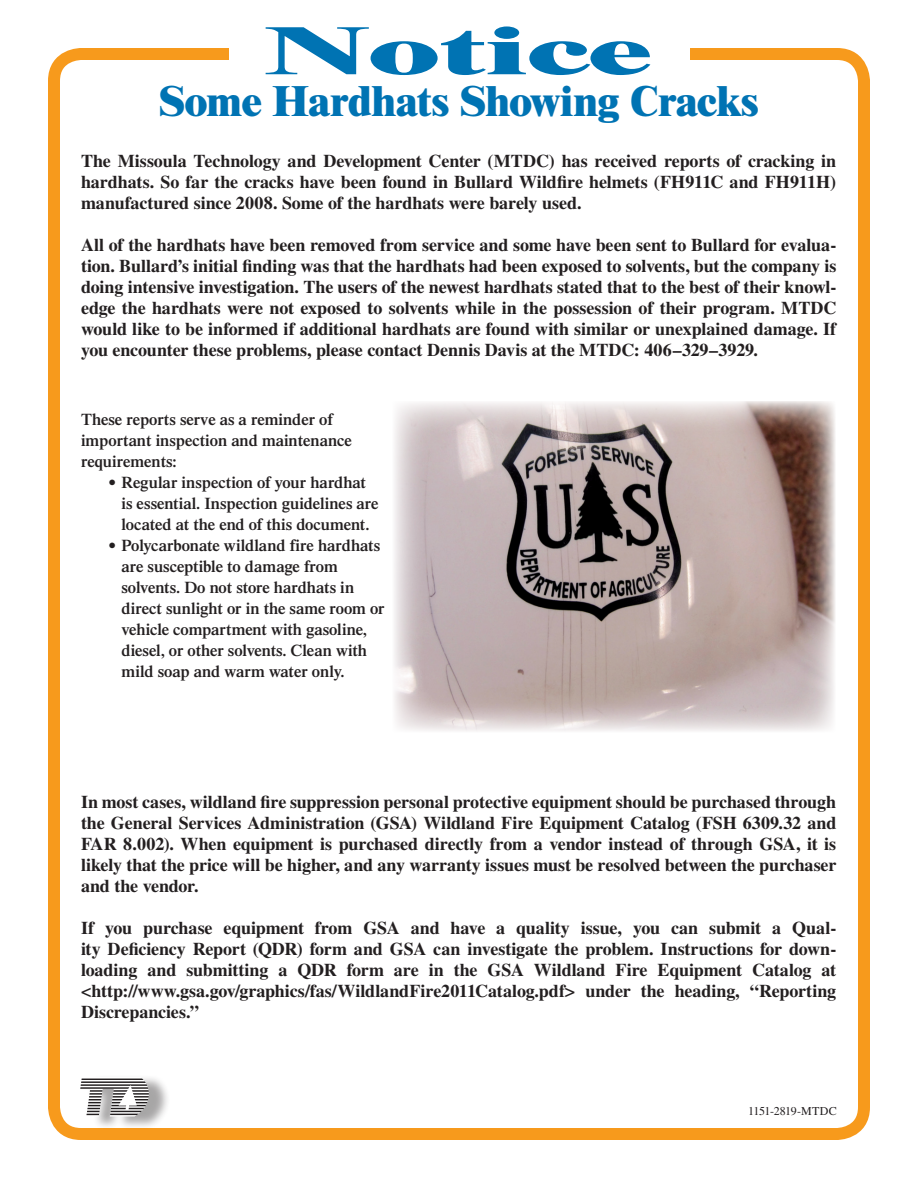
<style>
.page{position:relative;width:918px;height:1188px;background:#fff}
.page>*{position:absolute;margin:0;border:0;box-sizing:border-box;transform-origin:0 0}
.t1{font:800 66px "Times LT Std";color:#0073b3;scale:2 1}
.t2{font:800 42px "Times LT Std";letter-spacing:-.01em;color:#0073b3}
.t3{font:700 18px/21px "Times LT Std";letter-spacing:-.005em;color:#231f20;text-align:justify}
.Body_Text_With_Bulli{font:600 16.5px/21px "Times LT Std";color:#231f20}
.t4{font:12px "Times LT Std";letter-spacing:-.02em;color:#231f20}
</style>
<div class="page">
<div style="left:48px;top:48px;width:822px;height:1092px;border:12px solid #f79a1c;border-radius:27px"></div>
<div style="left:230px;top:36px;width:460px;height:44px;background:#fff"></div>
<div style="left:86px;top:1074px;width:84px;height:55px;background:#231f20;opacity:.4"></div>
<svg style="left:80px;top:1077px;width:69px;height:39px"></svg>
<img style="left:394px;top:401px;width:441px;height:330px">
<p class="t1" style="left:266px;top:10px;width:195px">Notice</p>
<p class="t2" style="left:159px;top:75px;width:601px">Some Hardhats Showing Cracks</p>
<p class="t3" style="left:81px;top:150px;width:757px">The Missoula Technology and Development Center (MTDC) has received reports of cracking in hardhats. So far the cracks have been found in Bullard Wildfire helmets (FH911C and FH911H) manufactured since 2008. Some of the hardhats were barely used.</p>
<p class="t3" style="left:81px;top:234px;width:757px">All of the hardhats have been removed from service and some have been sent to Bullard for evalua&shy;tion. Bullard’s initial finding was that the hardhats had been exposed to solvents, but the company is doing intensive investigation. The users of the newest hardhats stated that to the best of their knowl&shy;edge the hardhats were not exposed to solvents while in the possession of their program. MTDC would like to be informed if additional hardhats are found with similar or unexplained damage. If you encounter these problems, please contact Dennis Davis at the MTDC: 406–329–3929.</p>
<p class="Body_Text_With_Bulli" style="left:81px;top:409px;width:272px">These reports serve as a reminder of important inspection and maintenance requirements:</p>
<p class="Body_Text_With_Bulli" style="left:122px;top:472px;width:259px;text-indent:-14px">• Regular inspection of your hardhat is essential. Inspection guidelines are located at the end of this document.</p>
<p class="Body_Text_With_Bulli" style="left:122px;top:535px;width:265px;text-indent:-14px">• Polycarbonate wildland fire hardhats are susceptible to damage from solvents. Do not store hardhats in direct sunlight or in the same room or vehicle compartment with gasoline, diesel, or other solvents. Clean with mild soap and warm water only.</p>
<p class="t3" style="left:81px;top:791px;width:757px">In most cases, wildland fire suppression personal protective equipment should be purchased through the General Services Administration (GSA) Wildland Fire Equipment Catalog (FSH 6309.32 and FAR 8.002). When equipment is purchased directly from a vendor instead of through GSA, it is likely that the price will be higher, and any warranty issues must be resolved between the purchaser and the vendor.</p>
<p class="t3" style="left:81px;top:917px;width:757px">If you purchase equipment from GSA and have a quality issue, you can submit a Qual&shy;ity Deficiency Report (QDR) form and GSA can investigate the problem. Instructions for down&shy;loading and submitting a QDR form are in the GSA Wildland Fire Equipment Catalog at &lt;http://www.gsa.gov/graphics/fas/WildlandFire2011Catalog.pdf&gt; under the heading, “Reporting Discrepancies.”</p>
<p class="t4" style="left:748px;top:1104px;width:90px">1151-2819-MTDC</p>
</div>
